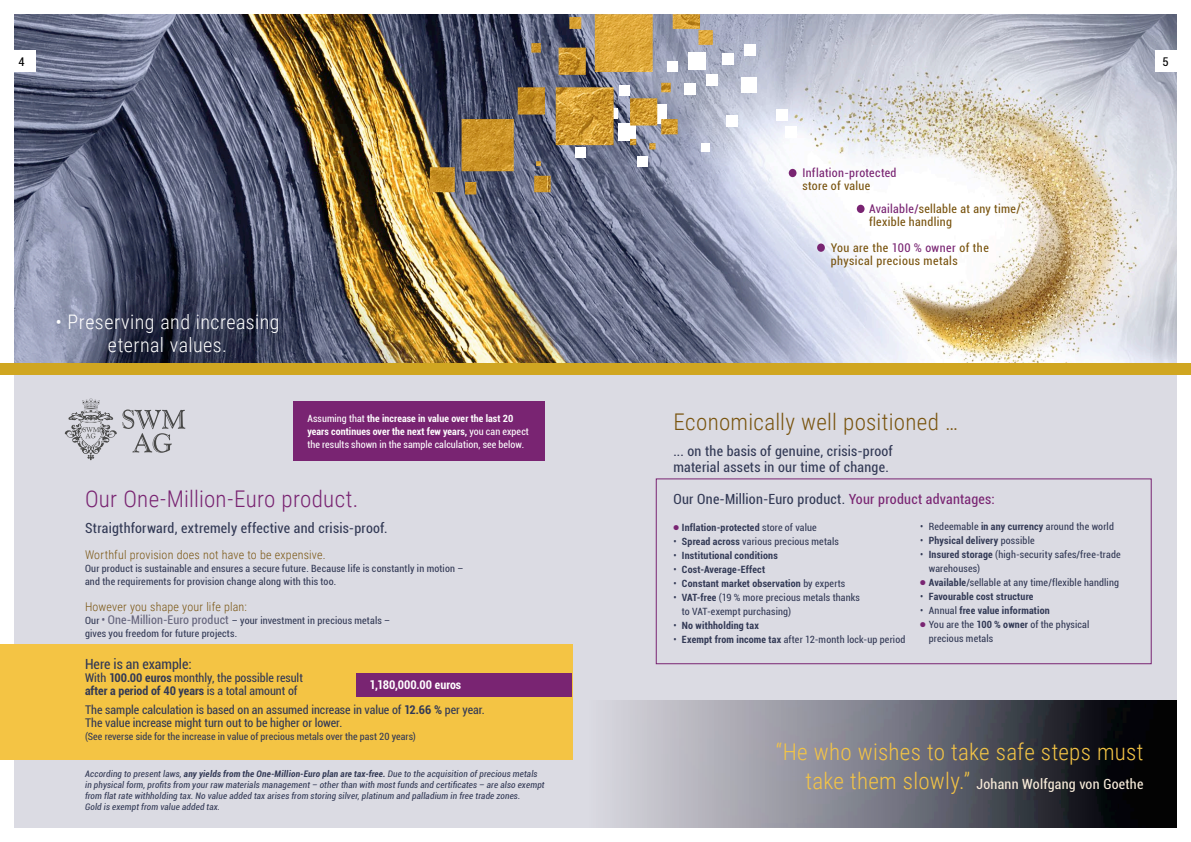
<style>
.page{position:relative;width:1191px;height:842px;background:#fff}
.page>*{position:absolute;margin:0;border:0;box-sizing:border-box;transform-origin:0 0}
.t1{font:300 23px "Roboto Condensed";letter-spacing:.01em;color:#f4c445}
.t2{font:300 23px "Roboto Condensed";letter-spacing:.015em;color:#79540f}
.t3{font:300 23px "Roboto Condensed";letter-spacing:.01em;color:#792472}
.t4{font:300 20px/22.7px "Roboto Condensed";letter-spacing:.025em;color:#fff;text-align:center}
.t5{font:condensed 14px "Roboto";letter-spacing:.015em;color:#323955}
.t6{font:condensed 14px "Roboto";letter-spacing:.02em;color:#f8ecda}
.t7{font:condensed 12px/13px "Roboto";color:#323955}
.t8{font:condensed 12px/13px "Roboto";letter-spacing:.03em;color:#79540f}
.t9{font:300 12px "Roboto Condensed";letter-spacing:.015em;color:#79540f}
.t10{font:condensed 12px "Roboto";letter-spacing:.025em;color:#792472}
.t11{font:700 condensed 12px "Roboto";color:#fff}
.t12{font:condensed 12px "Roboto";color:#000}
.t13{font:condensed 10px/14px "Roboto";letter-spacing:.015em;color:#323955}
.t14{font:700 condensed 10px "Roboto";letter-spacing:.02em;color:#323955}
.t15{font:condensed 10px/13px "Roboto";letter-spacing:.005em;color:#fff}
.t16{font:italic condensed 9px/11px "Roboto";letter-spacing:.02em;color:#323955}
.s1{font-weight:700}
.s2{font-size:12px;color:#65647c}
.s3{color:#792472}
.s4{font-weight:400}
.s5{font-family:"Roboto Condensed";font-weight:300;font-stretch:normal;font-size:23px;color:#f4c445}
</style>
<div class="page">
<div style="left:14px;top:374px;width:1162px;height:454px;background:#dbdbe3"></div>
<img style="left:14px;top:14px;width:1162px;height:349px">
<div style="left:8px;top:50px;width:27px;height:21px;background:#fff"></div>
<div style="left:1155px;top:50px;width:27px;height:21px;background:#fff"></div>
<div style="left:741px;top:77px;width:16px;height:16px;background:#fff"></div>
<div style="left:706px;top:74px;width:12px;height:12px;background:#fff"></div>
<div style="left:744px;top:44px;width:12px;height:12px;background:#fff"></div>
<div style="left:726px;top:115px;width:12px;height:12px;background:#fff"></div>
<div style="left:722px;top:53px;width:11px;height:12px;background:#fff"></div>
<img style="left:430px;top:14px;width:283px;height:180px">
<svg style="left:65px;top:398px;width:120px;height:62px"></svg>
<img style="left:616px;top:700px;width:560px;height:128px">
<div style="left:0;top:363px;width:1191px;height:11px;background:#d0a621"></div>
<div style="left:0;top:644px;width:572px;height:115px;background:#f4c444"></div>
<div style="left:656px;top:478px;width:495px;height:186px;border:1px solid #792472"></div>
<div style="left:776px;top:109px;width:12px;height:12px;background:#fff"></div>
<div style="left:785px;top:126px;width:12px;height:12px;background:#fff"></div>
<div style="left:788px;top:169px;width:8px;height:8px;background:#792472;border-radius:50%"></div>
<div style="left:856px;top:205px;width:8px;height:8px;background:#792472;border-radius:50%"></div>
<div style="left:817px;top:243px;width:8px;height:9px;background:#792472;border-radius:50%"></div>
<div style="left:293px;top:401px;width:251px;height:60px;background:#792472"></div>
<div style="left:356px;top:673px;width:216px;height:23px;background:#792472"></div>
<p class="t12" style="left:19px;top:53px;width:8px">4</p>
<p class="t12" style="left:1162px;top:53px;width:8px">5</p>
<p class="t10" style="left:802px;top:165px;width:95px">Inflation-protected</p>
<p class="t8" style="left:802px;top:179px;width:69px">store of value</p>
<p class="t4" style="left:55px;top:310px;width:226px">• Preserving and increasing eternal values.</p>
<p class="t15" style="left:307px;top:412px;width:223px">Assuming that <span class="s1">the increase in value over the last 20 years continues over the next few years,</span> you can expect the results shown in the sample calculation, see below.</p>
<p class="t3" style="left:85px;top:483px;width:275px">Our One-Million-Euro product.</p>
<p class="t5" style="left:85px;top:518px;width:304px">Straigthforward, extremely effective and crisis-proof.</p>
<p class="t9" style="left:85px;top:546px;width:242px">Worthful provision does not have to be expensive.</p>
<p class="t13" style="left:85px;top:561px;width:380px">Our product is sustainable and ensures a secure future. Because life is constantly in motion –</p>
<p class="t13" style="left:85px;top:574px;width:252px">and the requirements for provision change along with this too.</p>
<p class="t9" style="left:85px;top:598px;width:163px">However you shape your life plan:</p>
<p class="t13" style="left:85px;top:613px;width:307px">Our <span class="s2">• One-Million-Euro product</span> – your investment in precious metals –</p>
<p class="t13" style="left:85px;top:626px;width:154px">gives you freedom for future projects.</p>
<p class="t5" style="left:85px;top:654px;width:108px">Here is an example:</p>
<p class="t7" style="left:85px;top:671px;width:219px">With <span class="s1">100.00 euros</span> monthly, the possible result <span class="s1">after a period of 40 years</span> is a total amount of</p>
<p class="t7" style="left:85px;top:703px;width:401px">The sample calculation is based on an assumed increase in value of <span class="s1">12.66 %</span> per year.</p>
<p class="t7" style="left:85px;top:716px;width:259px">The value increase might turn out to be higher or lower.</p>
<p class="t13" style="left:85px;top:729px;width:332px">(See reverse side for the increase in value of precious metals over the past 20 years)</p>
<p class="t16" style="left:85px;top:768px;width:461px">According to present laws, <span class="s1">any yields from the One-Million-Euro plan are tax-free.</span> Due to the acquisition of precious metals in physical form, profits from your raw materials management – other than with most funds and certificates – are also exempt from flat rate withholding tax. No value added tax arises from storing silver, platinum and palladium in free trade zones.</p>
<p class="t16" style="left:85px;top:801px;width:137px">Gold is exempt from value added tax.</p>
<p class="t11" style="left:369px;top:676px;width:93px">1,180,000.00 euros</p>
<p class="t8" style="left:869px;top:202px;width:153px"><span class="s3">Available/</span>sellable at any time/ flexible handling</p>
<p class="t8" style="left:831px;top:241px;width:159px">You are the <span class="s3">100 % owner</span> of the physical precious metals</p>
<p class="t2" style="left:673px;top:405px;width:286px">Economically well positioned …</p>
<p class="t5" style="left:673px;top:441px;width:221px">... on the basis of genuine, crisis-proof</p>
<p class="t5" style="left:673px;top:457px;width:217px">material assets in our time of change.</p>
<p class="t5" style="left:673px;top:489px;width:323px">Our One-Million-Euro product. <span class="s3">Your product advantages:</span></p>
<p class="t14" style="left:673px;top:520px;width:145px"><span class="s3">●</span> Inflation-protected <span class="s4">store of value</span></p>
<p class="t13" style="left:673px;top:534px;width:167px">• <span class="s1">Spread across</span> various precious metals</p>
<p class="t14" style="left:673px;top:548px;width:106px"><span class="s4">•</span> Institutional conditions</p>
<p class="t14" style="left:673px;top:562px;width:93px"><span class="s4">•</span> Cost-Average-Effect</p>
<p class="t14" style="left:673px;top:576px;width:173px"><span class="s4">•</span> Constant market observation <span class="s4">by experts</span></p>
<p class="t13" style="left:673px;top:590px;width:188px">• <span class="s1">VAT-free</span> (19 % more precious metals thanks</p>
<p class="t13" style="left:682px;top:604px;width:111px">to VAT-exempt purchasing)</p>
<p class="t14" style="left:673px;top:618px;width:87px"><span class="s4">•</span> No withholding tax</p>
<p class="t13" style="left:673px;top:632px;width:233px">• <span class="s1">Exempt from income tax</span> after 12-month lock-up period</p>
<p class="t13" style="left:920px;top:519px;width:195px">• Redeemable <span class="s1">in any currency</span> around the world</p>
<p class="t14" style="left:920px;top:534px;width:116px"><span class="s4">•</span> Physical delivery <span class="s4">possible</span></p>
<p class="t13" style="left:928px;top:547px;width:193px;text-indent:-8px">• <span class="s1">Insured storage</span> (high-security safes/free-trade warehouses)</p>
<p class="t13" style="left:920px;top:575px;width:200px"><span class="s3">●</span> <span class="s1">Available</span>/sellable at any time/flexible handling</p>
<p class="t14" style="left:920px;top:590px;width:115px"><span class="s4">•</span> Favourable cost structure</p>
<p class="t14" style="left:920px;top:604px;width:131px"><span class="s4">• Annual</span> free value information</p>
<p class="t13" style="left:928px;top:617px;width:162px;text-indent:-8px"><span class="s3">●</span> You are the <span class="s1">100 % owner</span> of the physical precious metals</p>
<p class="t1" style="left:775px;top:736px;width:369px">“He who wishes to take safe steps must</p>
<p class="t6" style="left:805px;top:774px;width:339px"><span class="s5">take them slowly.”</span> Johann Wolfgang von Goethe</p>
</div>
